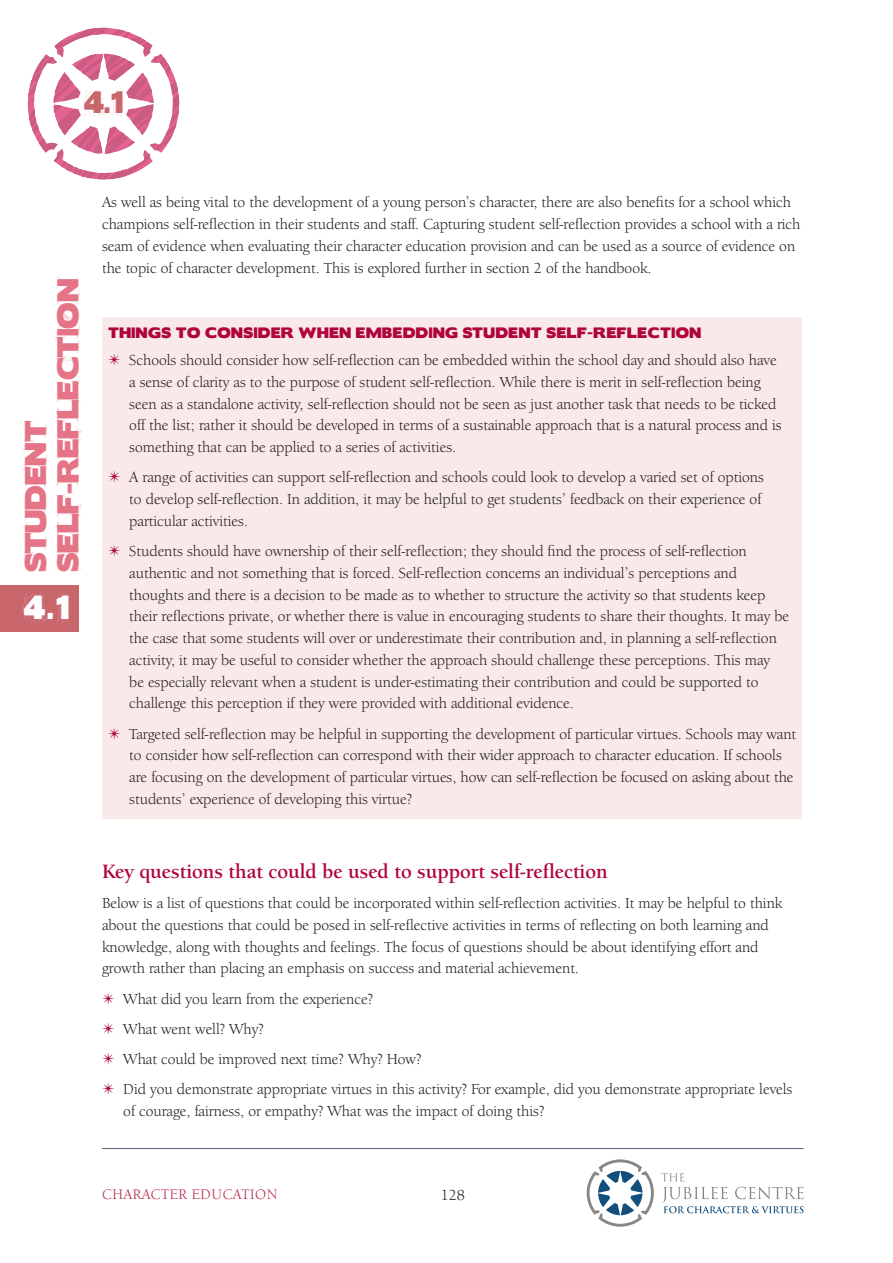
<style>
.page{position:relative;width:893px;height:1263px;background:#fff}
.page>*{position:absolute;margin:0;border:0;box-sizing:border-box;transform-origin:0 0}
.Section___LP_White{font:30px "Boris Black Bloxx Dirty";color:#fff}
.The_numbers_top_lite{font:27.75px "Boris Black Bloxx Dirty";color:#c9666c}
.Side_Title_LP{font:27px/32.4px "Boris Black Bloxx Dirty";letter-spacing:-.01em;color:#e47486}
.I_Sub_Title_LP{font:700 21px "Berkeley Oldstyle IT Cby BT";color:#b0043d}
.A_Pullout_text_10_13{font:15.75px/21.8px "Berkeley Oldstyle IT Cby BT";color:#231f20}
.I_body_-_no_indent{font:15.75px/21.8px "Berkeley Oldstyle IT Cby BT";color:#231f20}
.I_Body_Text_LP{font:15.75px/21.8px "Berkeley Oldstyle IT Cby BT";color:#231f20}
.Page_Section___LP_bo{font:15px "Berkeley Oldstyle IT Cby BT";letter-spacing:.04em;color:#b72748}
.A_Pullout_Title_Clea{font:13.5px "Boris Black Bloxx";letter-spacing:.04em;color:#b0043d}
</style>
<div class="page">
<svg style="left:586px;top:1159px;width:218px;height:68px"></svg>
<hr style="left:102px;top:1148px;width:702px;height:1px;background:#605e78">
<div style="left:0;top:585px;width:79px;height:46px;background:#c9666c"></div>
<svg style="left:27px;top:28px;width:153px;height:151px"></svg>
<div style="left:102px;top:317px;width:700px;height:502px;background:#f9eae9"></div>
<svg style="left:109px;top:354px;width:11px;height:11px"></svg>
<svg style="left:109px;top:471px;width:11px;height:11px"></svg>
<svg style="left:109px;top:545px;width:11px;height:11px"></svg>
<svg style="left:109px;top:727px;width:11px;height:12px"></svg>
<p class="The_numbers_top_lite" style="left:84px;top:88px;width:41px">4.1</p>
<p class="Side_Title_LP" style="left:21px;top:572px;width:303px;rotate:-90deg">STUDENT<br>SELF-REFLECTION</p>
<p class="Section___LP_White" style="left:23px;top:591px;width:47px">4.1</p>
<p class="I_body_-_no_indent" style="left:102px;top:191px;width:700px">As well as being vital to the development of a young person’s character, there are also benefits for a school which champions self-reflection in their students and staff. Capturing student self-reflection provides a school with a rich seam of evidence when evaluating their character education provision and can be used as a source of evidence on the topic of character development. This is explored further in section 2 of the handbook.</p>
<p class="A_Pullout_Title_Clea" style="left:108px;top:323px;width:595px">THINGS TO CONSIDER WHEN EMBEDDING STUDENT SELF-REFLECTION</p>
<p class="A_Pullout_text_10_13" style="left:129px;top:349px;width:654px">Schools should consider how self-reflection can be embedded within the school day and should also have a sense of clarity as to the purpose of student self-reflection. While there is merit in self-reflection being seen as a standalone activity, self-reflection should not be seen as just another task that needs to be ticked off the list; rather it should be developed in terms of a sustainable approach that is a natural process and is something that can be applied to a series of activities.</p>
<p class="A_Pullout_text_10_13" style="left:129px;top:466px;width:636px">A range of activities can support self-reflection and schools could look to develop a varied set of options to develop self-reflection. In addition, it may be helpful to get students’ feedback on their experience of particular activities.</p>
<p class="A_Pullout_text_10_13" style="left:129px;top:540px;width:661px">Students should have ownership of their self-reflection; they should find the process of self-reflection authentic and not something that is forced. Self-reflection concerns an individual’s perceptions and thoughts and there is a decision to be made as to whether to structure the activity so that students keep their reflections private, or whether there is value in encouraging students to share their thoughts. It may be the case that some students will over or underestimate their contribution and, in planning a self-reflection activity, it may be useful to consider whether the approach should challenge these perceptions. This may<br>be especially relevant when a student is under-estimating their contribution and could be supported to challenge this perception if they were provided with additional evidence.</p>
<p class="A_Pullout_text_10_13" style="left:129px;top:723px;width:668px">Targeted self-reflection may be helpful in supporting the development of particular virtues. Schools may want to consider how self-reflection can correspond with their wider approach to character education. If schools are focusing on the development of particular virtues, how can self-reflection be focused on asking about the students’ experience of developing this virtue?</p>
<p class="I_Sub_Title_LP" style="left:102px;top:858px;width:507px">Key questions that could be used to support self-reflection</p>
<p class="I_body_-_no_indent" style="left:102px;top:892px;width:682px">Below is a list of questions that could be incorporated within self-reflection activities. It may be helpful to think about the questions that could be posed in self-reflective activities in terms of reflecting on both learning and knowledge, along with thoughts and feelings. The focus of questions should be about identifying effort and growth rather than placing an emphasis on success and material achievement.</p>
<p class="I_Body_Text_LP" style="left:123px;top:988px;width:251px">What did you learn from the experience?</p>
<p class="I_Body_Text_LP" style="left:123px;top:1018px;width:142px">What went well? Why?</p>
<p class="I_Body_Text_LP" style="left:123px;top:1048px;width:300px">What could be improved next time? Why? How?</p>
<p class="I_Body_Text_LP" style="left:123px;top:1078px;width:671px">Did you demonstrate appropriate virtues in this activity? For example, did you demonstrate appropriate levels of courage, fairness, or empathy? What was the impact of doing this?</p>
<p class="Page_Section___LP_bo" style="left:102px;top:1185px;width:177px">CHARACTER EDUCATION</p>
<p class="I_body_-_no_indent" style="left:441px;top:1184px;width:26px">128</p>
</div>
